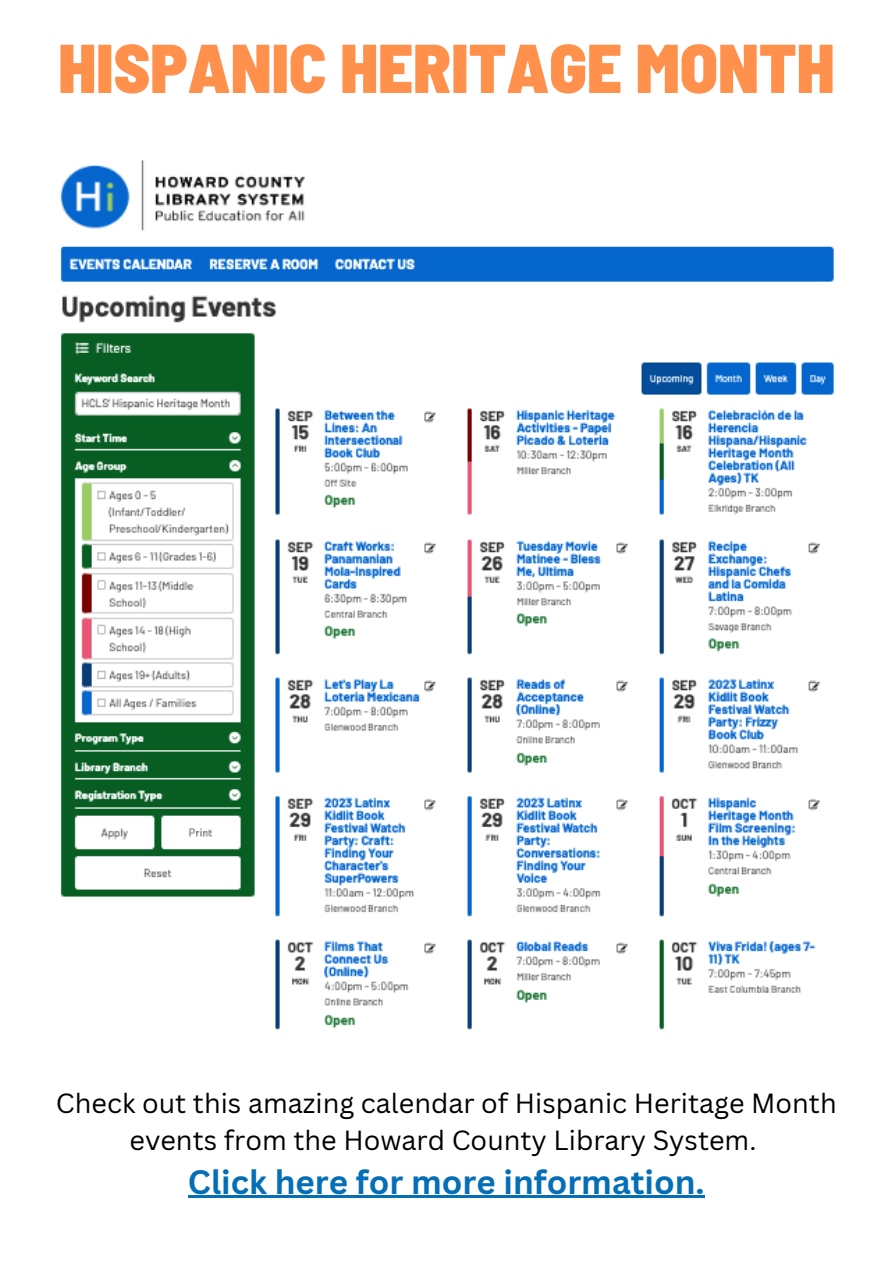
<style>
.page{position:relative;width:893px;height:1264px;background:#fff}
.page>*{position:absolute;margin:0;border:0;box-sizing:border-box;transform-origin:0 0}
.t1{font:900 semi-condensed 69px "Barlow";color:#ff914d}
.t2{font:700 33px "Canva Sans";color:#046eb6}
.t3{font:27px/37px "Canva Sans";color:#000;text-align:center}
</style>
<div class="page">
<img style="left:60px;top:160px;width:774px;height:870px">
<hr style="left:188px;top:1195px;width:516px;height:2px;background:#046eb6">
<p class="t1" style="left:58px;top:24px;width:777px">HISPANIC HERITAGE MONTH</p>
<p class="t3" style="left:56px;top:1083px;width:782px">Check out this amazing calendar of Hispanic Heritage Month events from the Howard County Library System.</p>
<p class="t2" style="left:188px;top:1158px;width:518px">Click here for more information.</p>
</div>
